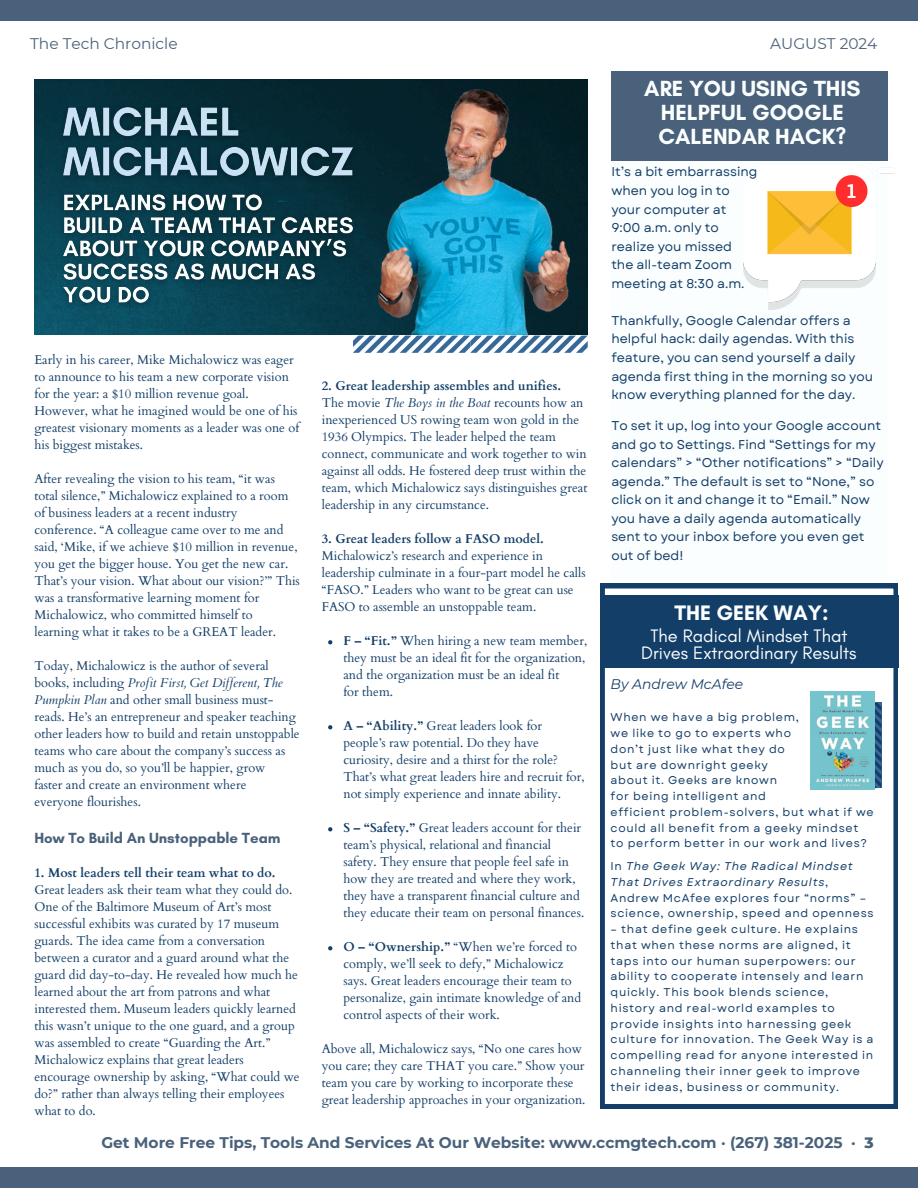
<style>
.page{position:relative;width:918px;height:1188px;background:#fff}
.page>*{position:absolute;margin:0;border:0;box-sizing:border-box;transform-origin:0 0}
.t1{font:700 22.35px/23.7px "Glacial Indifference";color:#fbfefe;text-align:center}
.t2{font:700 21.3px "Glacial Indifference";color:#fbfefe}
.t3{font:18.3px/17px "Glacial Indifference";color:#fbfefe;text-align:center}
.t4{font:700 15.45px "Montserrat";color:#49617a}
.t5{font:15.45px "Montserrat";color:#49617a}
.t6{font:700 15px "Glacial Indifference";color:#49617a}
.t7{font:italic 13.95px "Montserrat";color:#133e68}
.t8{font:12.75px/17px "Cardo";color:#133e68}
.t9{font:12.75px/18.6px "Garet";color:#133e68}
.t10{font:700 12.75px "Cardo";color:#133e68}
.t11{font:11.25px/15.8px "Garet";letter-spacing:.06em;color:#133e68}
.s1{font-style:italic}
.s2{font-weight:700}
.s3{font-weight:800}
</style>
<div class="page">
<div style="left:0;top:1px;width:918px;height:20px;background:#49617a"></div>
<div style="left:0;top:1168px;width:918px;height:20px;background:#49617a"></div>
<div style="left:611px;top:79px;width:277px;height:501px;background:#fbfefe"></div>
<img style="left:743px;top:163px;width:151px;height:146px">
<div style="left:611px;top:71px;width:277px;height:90px;background:#49617a"></div>
<svg style="left:353px;top:336px;width:235px;height:17px"></svg>
<img style="left:34px;top:80px;width:554px;height:254px">
<img style="left:369px;top:88px;width:200px;height:246px">
<img style="left:52px;top:97px;width:312px;height:219px">
<svg style="left:328px;top:640px;width:4px;height:4px"></svg>
<svg style="left:328px;top:725px;width:4px;height:4px"></svg>
<svg style="left:328px;top:827px;width:4px;height:4px"></svg>
<svg style="left:328px;top:946px;width:4px;height:4px"></svg>
<svg style="left:600px;top:584px;width:298px;height:524px"></svg>
<div style="left:601px;top:596px;width:298px;height:72px;background:#133e68"></div>
<img style="left:810px;top:691px;width:64px;height:98px">
<p class="t5" style="left:30px;top:34px;width:149px">The Tech Chronicle</p>
<p class="t5" style="left:770px;top:34px;width:109px">AUGUST 2024</p>
<p class="t8" style="left:34px;top:352px;width:266px">Early in his career, Mike Michalowicz was eager to announce to his team a new corporate vision for the year: a $10 million revenue goal.<br>However, what he imagined would be one of his greatest visionary moments as a leader was one of his biggest mistakes.</p>
<p class="t8" style="left:34px;top:471px;width:267px">After revealing the vision to his team, “it was total silence,” Michalowicz explained to a room of business leaders at a recent industry conference. “A colleague came over to me and said, ‘Mike, if we achieve $10 million in revenue, you get the bigger house. You get the new car.<br>That’s your vision. What about our vision?’” This was a transformative learning moment for Michalowicz, who committed himself to learning what it takes to be a GREAT leader.</p>
<p class="t8" style="left:34px;top:658px;width:267px">Today, Michalowicz is the author of several books, including <span class="s1">Profit First, Get Different, The Pumpkin Plan</span> and other small business must&shy;reads. He’s an entrepreneur and speaker teaching other leaders how to build and retain unstoppable teams who care about the company’s success as much as you do, so you’ll be happier, grow<br>faster and create an environment where<br>everyone flourishes.</p>
<p class="t6" style="left:34px;top:829px;width:248px">How To Build An Unstoppable Team</p>
<p class="t8" style="left:34px;top:865px;width:259px"><span class="s2">1. Most leaders tell their team what to do.<br></span>Great leaders ask their team what they could do.</p>
<h2 class="t8" style="left:34px;top:899px;width:267px">One of the Baltimore Museum of Art’s most successful exhibits was curated by 17 museum guards. The idea came from a conversation between a curator and a guard around what the guard did day-to-day. He revealed how much he learned about the art from patrons and what interested them. Museum leaders quickly learned this wasn’t unique to the one guard, and a group was assembled to create “Guarding the Art.” Michalowicz explains that great leaders encourage ownership by asking, “What could we do?” rather than always telling their employees what to do.</h2>
<p class="t10" style="left:322px;top:378px;width:241px">2. Great leadership assembles and unifies.</p>
<p class="t8" style="left:322px;top:395px;width:267px">The movie <span class="s1">The Boys in the Boat</span> recounts how an inexperienced US rowing team won gold in the 1936 Olympics. The leader helped the team connect, communicate and work together to win against all odds. He fostered deep trust within the team, which Michalowicz says distinguishes great leadership in any circumstance.</p>
<p class="t10" style="left:322px;top:531px;width:224px">3. Great leaders follow a FASO model.</p>
<p class="t8" style="left:322px;top:548px;width:265px">Michalowicz’s research and experience in leadership culminate in a four-part model he calls “FASO.” Leaders who want to be great can use FASO to assemble an unstoppable team.</p>
<p class="t8" style="left:343px;top:633px;width:245px"><span class="s2">F – “Fit.”</span> When hiring a new team member, they must be an ideal fit for the organization, and the organization must be an ideal fit<br>for them.</p>
<p class="t8" style="left:343px;top:718px;width:243px"><span class="s2">A – “Ability.”</span> Great leaders look for people’s raw potential. Do they have curiosity, desire and a thirst for the role?<br>That’s what great leaders hire and recruit for, not simply experience and innate ability.</p>
<p class="t8" style="left:343px;top:820px;width:242px"><span class="s2">S – “Safety.”</span> Great leaders account for their team’s physical, relational and financial safety. They ensure that people feel safe in how they are treated and where they work, they have a transparent financial culture and they educate their team on personal finances.</p>
<p class="t8" style="left:343px;top:939px;width:239px"><span class="s2">O – “Ownership.”</span> “When we’re forced to comply, we’ll seek to defy,” Michalowicz says. Great leaders encourage their team to personalize, gain intimate knowledge of and control aspects of their work.</p>
<p class="t8" style="left:322px;top:1041px;width:265px">Above all, Michalowicz says, “No one cares how you care; they care THAT you care.” Show your team you care by working to incorporate these great leadership approaches in your organization.</p>
<p class="t1" style="left:644px;top:77px;width:218px">ARE YOU USING THIS<br>HELPFUL GOOGLE<br>CALENDAR HACK?</p>
<p class="t9" style="left:611px;top:163px;width:148px">It’s a bit embarrassing</p>
<p class="t9" style="left:611px;top:181px;width:120px">when you log in to</p>
<p class="t9" style="left:611px;top:200px;width:117px">your computer at</p>
<h5 class="t9" style="left:611px;top:218px;width:109px">9:00 a.m. only to</h5>
<p class="t9" style="left:611px;top:237px;width:122px">realize you missed</p>
<p class="t9" style="left:611px;top:255px;width:122px">the all-team Zoom</p>
<p class="t9" style="left:611px;top:274px;width:135px">meeting at 8:30 a.m.</p>
<p class="t9" style="left:611px;top:311px;width:263px">Thankfully, Google Calendar offers a helpful hack: daily agendas. With this feature, you can send yourself a daily agenda first thing in the morning so you know everything planned for the day.</p>
<p class="t9" style="left:611px;top:416px;width:274px">To set it up, log into your Google account and go to Settings. Find “Settings for my calendars” &gt; “Other notifications” &gt; “Daily agenda.” The default is set to “None,” so click on it and change it to “Email.” Now you have a daily agenda automatically sent to your inbox before you even get out of bed!</p>
<h2 class="t2" style="left:674px;top:600px;width:156px">THE GEEK WAY:</h2>
<h3 class="t3" style="left:641px;top:627px;width:217px">The Radical Mindset That<br>Drives Extraordinary Results</h3>
<p class="t7" style="left:611px;top:676px;width:134px">By Andrew McAfee</p>
<p class="t11" style="left:611px;top:710px;width:190px">When we have a big problem,</p>
<h6 class="t11" style="left:611px;top:725px;width:182px">we like to go to experts who</h6>
<p class="t11" style="left:611px;top:741px;width:176px">don’t just like what they do</p>
<p class="t11" style="left:611px;top:757px;width:159px">but are downright geeky</p>
<p class="t11" style="left:611px;top:773px;width:168px">about it. Geeks are known</p>
<p class="t11" style="left:611px;top:788px;width:157px">for being intelligent and</p>
<p class="t11" style="left:611px;top:804px;width:265px">efficient problem-solvers, but what if we could all benefit from a geeky mindset to perform better in our work and lives?</p>
<p class="t11" style="left:611px;top:858px;width:265px">In <span class="s1">The Geek Way: The Radical Mindset That Drives Extraordinary Results</span>, Andrew McAfee explores four “norms” – science, ownership, speed and openness</p>
<p class="t11" style="left:611px;top:921px;width:264px">– that define geek culture. He explains that when these norms are aligned, it taps into our human superpowers: our ability to cooperate intensely and learn quickly. This book blends science, history and real-world examples to provide insights into harnessing geek culture for innovation. The Geek Way is a compelling read for anyone interested in channeling their inner geek to improve their ideas, business or community.</p>
<p class="t4" style="left:101px;top:1133px;width:774px">Get More Free Tips, Tools And Services At Our Website: www.ccmgtech.com · (267) 381-2025 · <span class="s3">3</span></p>
</div>
